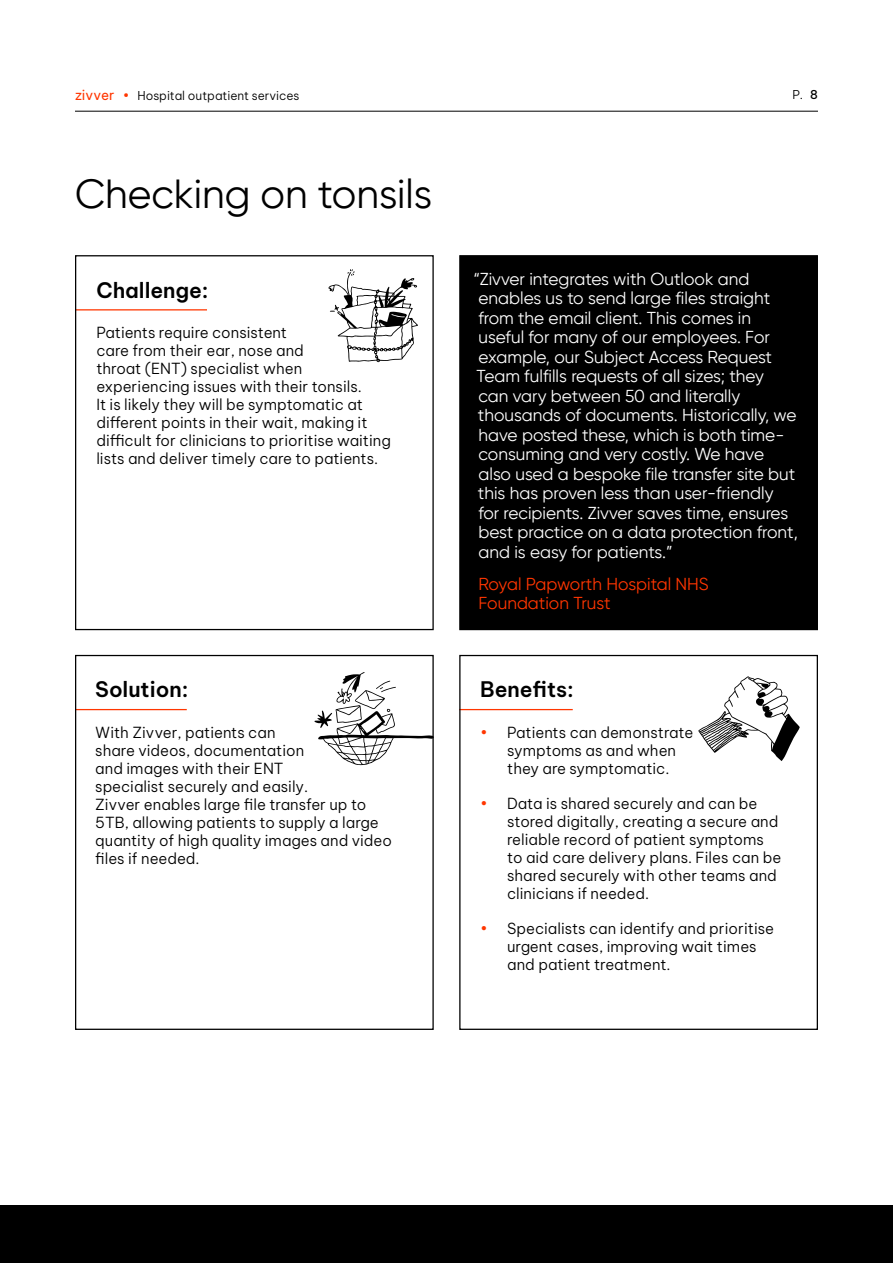
<style>
.page{position:relative;width:893px;height:1263px;background:#fff}
.page>*{position:absolute;margin:0;border:0;box-sizing:border-box;transform-origin:0 0}
.t1{font:40.5px "Gilroy";color:#000}
.t2{font:600 21px "Be Vietnam Pro";color:#000}
.t3{font:17.25px/19.5px "Gilroy";color:#fff}
.t4{font:17.25px/19.5px "Gilroy";color:#ff3600}
.t5{font:300 15px/18px "Be Vietnam Pro";color:#000}
.t6{font:300 12px "Be Vietnam Pro";color:#000}
.s1{font-weight:400;font-size:13.5px;color:#ff3600}
.s2{font-weight:400;font-style:italic;color:#ff3600}
.s3{font-weight:500}
.s4{color:#ff3600}
</style>
<div class="page">
<hr style="left:75px;top:111px;width:743px;height:1px;background:#000">
<div style="left:0;top:1205px;width:893px;height:58px;background:#000"></div>
<hr style="left:459px;top:709px;width:114px;height:1px;background:#ff3600">
<div style="left:459px;top:655px;width:359px;height:375px;border:1px solid #000"></div>
<hr style="left:75px;top:309px;width:132px;height:1px;background:#ff3600">
<hr style="left:75px;top:709px;width:112px;height:1px;background:#ff3600">
<div style="left:75px;top:255px;width:359px;height:375px;border:1px solid #000"></div>
<div style="left:75px;top:655px;width:359px;height:375px;border:1px solid #000"></div>
<div style="left:459px;top:255px;width:359px;height:375px;background:#000;border:1px solid #000"></div>
<svg style="left:328px;top:269px;width:90px;height:93px"></svg>
<svg style="left:698px;top:676px;width:102px;height:85px"></svg>
<svg style="left:314px;top:672px;width:120px;height:93px"></svg>
<p class="t6" style="left:75px;top:86px;width:226px"><span class="s1">zivver</span> <span class="s2">•</span> Hospital outpatient services</p>
<p class="t6" style="left:792px;top:85px;width:27px">P. <span class="s3">8</span></p>
<h1 class="t1" style="left:75px;top:169px;width:359px">Checking on tonsils</h1>
<h2 class="t2" style="left:96px;top:272px;width:114px">Challenge:</h2>
<p class="t5" style="left:96px;top:322px;width:296px">Patients require consistent<br>care from their ear, nose and<br>throat (ENT) specialist when experiencing issues with their tonsils.<br>It is likely they will be symptomatic at different points in their wait, making it difficult for clinicians to prioritise waiting lists and deliver timely care to patients.</p>
<h2 class="t2" style="left:95px;top:672px;width:95px">Solution:</h2>
<p class="t5" style="left:95px;top:722px;width:298px">With Zivver, patients can<br>share videos, documentation<br>and images with their ENT<br>specialist securely and easily.<br>Zivver enables large file transfer up to<br>5TB, allowing patients to supply a large quantity of high quality images and video files if needed.</p>
<p class="t3" style="left:473px;top:269px;width:326px">“Zivver integrates with Outlook and enables us to send large files straight from the email client. This comes in<br>useful for many of our employees. For example, our Subject Access Request Team fulfills requests of all sizes; they<br>can vary between 50 and literally thousands of documents. Historically, we have posted these, which is both time&shy;consuming and very costly. We have<br>also used a bespoke file transfer site but this has proven less than user-friendly<br>for recipients. Zivver saves time, ensures best practice on a data protection front, and is easy for patients.”</p>
<p class="t4" style="left:478px;top:574px;width:232px">Royal Papworth Hospital NHS<br>Foundation Trust</p>
<h2 class="t2" style="left:480px;top:672px;width:95px">Benefits:</h2>
<p class="t5" style="left:507px;top:722px;width:188px;text-indent:-27px"><span class="s4">•</span> Patients can demonstrate symptoms as and when they are symptomatic.</p>
<p class="t5" style="left:507px;top:793px;width:276px;text-indent:-27px"><span class="s4">•</span> Data is shared securely and can be stored digitally, creating a secure and reliable record of patient symptoms to aid care delivery plans. Files can be shared securely with other teams and clinicians if needed.</p>
<p class="t5" style="left:507px;top:918px;width:268px;text-indent:-27px"><span class="s4">•</span> Specialists can identify and prioritise urgent cases, improving wait times and patient treatment.</p>
</div>
